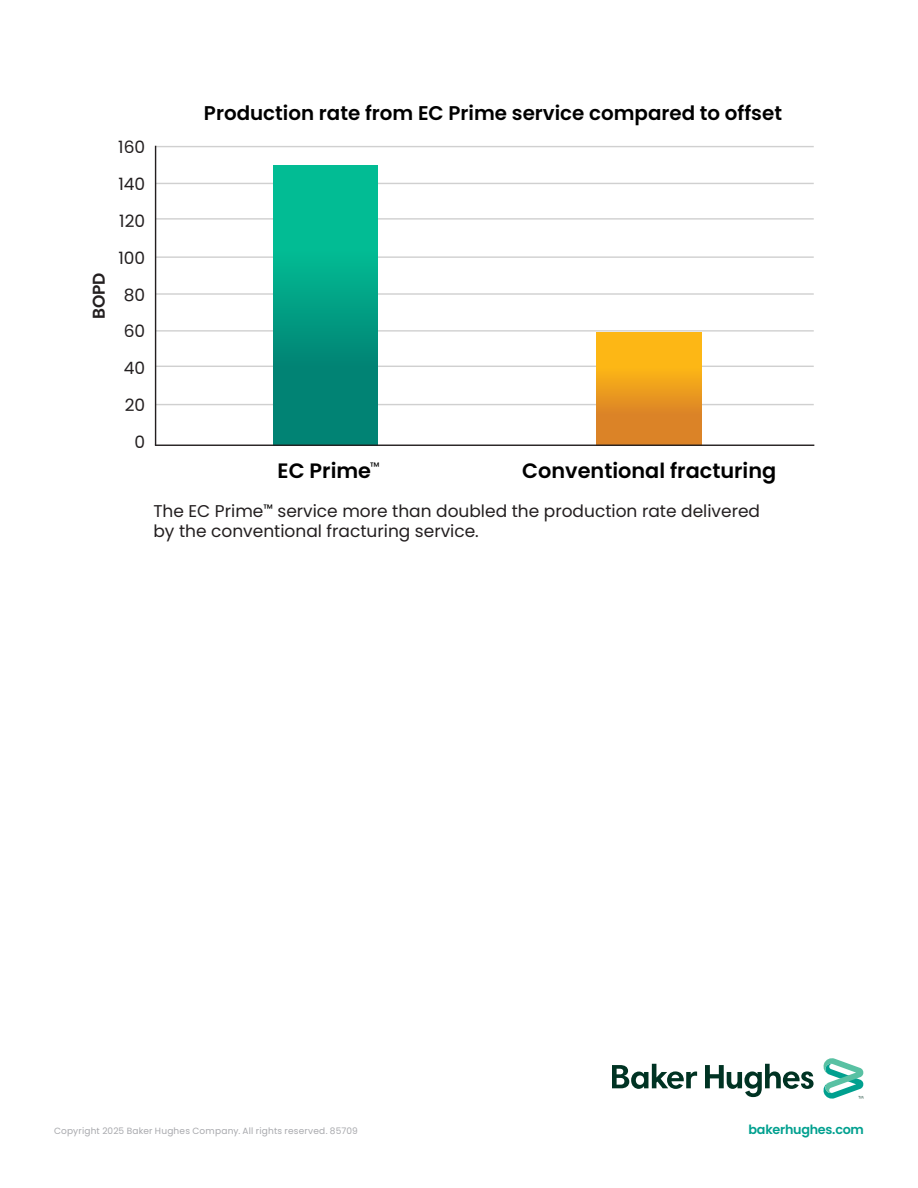
<style>
.page{position:relative;width:918px;height:1188px;background:#fff}
.page>*{position:absolute;margin:0;border:0;box-sizing:border-box;transform-origin:0 0}
.t1{font:600 20.85px "Poppins";color:#000}
.t2{font:600 19.8px "Poppins";color:#000}
.t3{font:16.95px/36.9px "Poppins";color:#231f20;text-align:right}
.t4{font:600 16.95px "Poppins";color:#231f20}
.t5{font:600 12.75px "Poppins";letter-spacing:-.02em;color:#00a08f}
.t6{font:9px "Poppins";letter-spacing:.02em;color:#a8a9ad}
</style>
<div class="page">
<svg style="left:612px;top:1058px;width:252px;height:41px"></svg>
<hr style="left:156px;top:404px;width:658px;height:1px;background:#d0d0d0">
<hr style="left:156px;top:366px;width:658px;height:1px;background:#d0d0d0">
<hr style="left:156px;top:330px;width:658px;height:2px;background:#d0d0d0">
<hr style="left:156px;top:293px;width:658px;height:2px;background:#d0d0d0">
<hr style="left:156px;top:256px;width:658px;height:2px;background:#d0d0d0">
<hr style="left:156px;top:218px;width:658px;height:2px;background:#d0d0d0">
<hr style="left:156px;top:183px;width:658px;height:1px;background:#d0d0d0">
<hr style="left:156px;top:146px;width:658px;height:1px;background:#d0d0d0">
<div style="left:273px;top:165px;width:105px;height:281px;background:linear-gradient(to bottom,#02c99b,#01786e)"></div>
<div style="left:597px;top:333px;width:104px;height:113px;background:linear-gradient(to bottom,#ffc311,#d4782b)"></div>
<hr style="left:155px;top:146px;width:1px;height:299px;background:#231f20">
<hr style="left:155px;top:445px;width:659px;height:1px;background:#231f20">
<p class="t4" style="left:89px;top:319px;width:48px;rotate:-90deg">BOPD</p>
<p class="t3" style="left:118px;top:129px;width:28px">160<br>140<br>120<br>100<br>80<br>60<br>40<br>20<br>0</p>
<p class="t2" style="left:204px;top:102px;width:580px">Production rate from EC Prime service compared to offset</p>
<p class="t1" style="left:278px;top:458px;width:104px">EC Prime<sup>™</sup></p>
<p class="t1" style="left:522px;top:458px;width:255px">Conventional fracturing</p>
<p class="t3" style="left:153px;top:501px;width:608px;line-height:19.8px;text-align:left">The EC Prime<sup>™</sup> service more than doubled the production rate delivered by the conventional fracturing service.</p>
<p class="t6" style="left:54px;top:1126px;width:305px">Copyright 2025 Baker Hughes Company. All rights reserved. 85709</p>
<p class="t5" style="left:749px;top:1122px;width:117px">bakerhughes.com</p>
</div>
